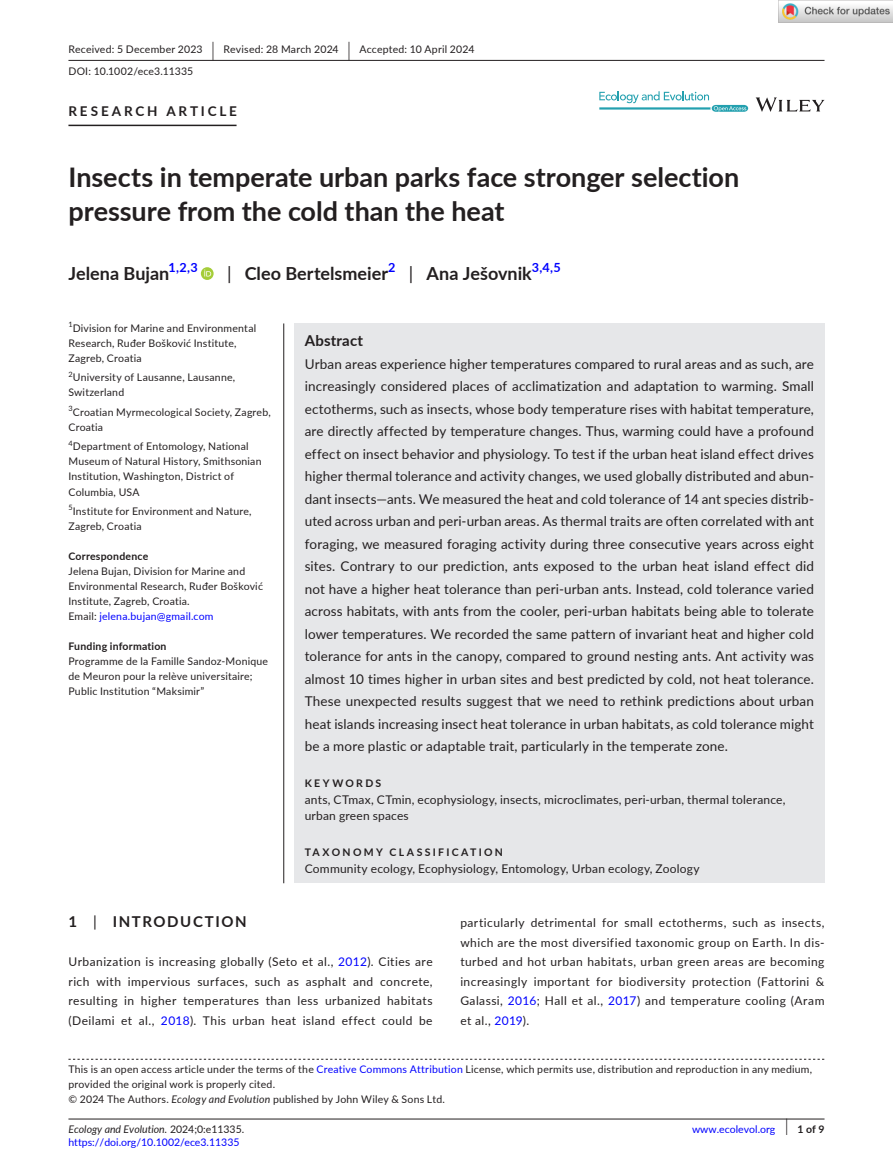
<style>
.page{position:relative;width:893px;height:1174px;background:#fff}
.page>*{position:absolute;margin:0;border:0;box-sizing:border-box;transform-origin:0 0}
.t1{font:700 27px/34.5px "Lato";color:#231f20}
.t2{font:700 18px "Lato";color:#231f20}
.t3{font:700 15px "Lato";letter-spacing:.1em;color:#231f20}
.t4{font:700 15px "Lato";letter-spacing:.015em;color:#231f20}
.t5{font:13.5px/22.5px "Lato";letter-spacing:.01em;color:#231f20;text-align:justify}
.t6{font:700 13.5px "Lato";letter-spacing:.21em;color:#231f20}
.t7{font:700 12.6px "Lato";color:#00f}
.t8{font:12px/19.5px "Lato";letter-spacing:.02em;color:#231f20;text-align:justify}
.t9{font:10.5px/15px "Lato";letter-spacing:.02em;color:#231f20}
.t10{font:10.5px "Lato";color:#00f}
.t11{font:700 10.5px "Lato";letter-spacing:.025em;color:#231f20}
.t12{font:italic 10.5px "Lato";color:#231f20}
.t13{font:700 10.5px "Lato";letter-spacing:.22em;color:#231f20}
.t14{font:7.35px "Lato";color:#231f20}
.s1{font-size:19.65px}
.s2{font-weight:400}
.s3{color:#00f}
.s4{font-style:italic}
.s5{font-style:normal}
.s6{font-weight:400;font-size:17.4px}
</style>
<div class="page">
<hr style="left:68px;top:1118px;width:756px;height:1px;background:#231f20">
<svg style="left:756px;top:97px;width:68px;height:15px"></svg>
<svg style="left:599px;top:91px;width:149px;height:21px"></svg>
<hr style="left:68px;top:60px;width:756px;height:1px;background:#231f20">
<hr style="left:68px;top:125px;width:169px;height:1px;background:#231f20">
<svg style="left:201px;top:267px;width:13px;height:13px"></svg>
<svg style="left:204px;top:269px;width:7px;height:7px"></svg>
<svg style="left:68px;top:1058px;width:756px;height:1px"></svg>
<div style="left:294px;top:323px;width:530px;height:560px;background:#e6e7e9"></div>
<hr style="left:283px;top:323px;width:1px;height:560px;background:#231f20">
<img style="left:779px;top:0;width:114px;height:23px">
<p class="t9" style="left:68px;top:38px;width:408px;line-height:21.8px">Received: 5 December 2023 <span class="s1">|</span> Revised: 28 March 2024 <span class="s1">|</span> Accepted: 10 April 2024<br>DOI: 10.1002/ece3.11335</p>
<p class="t6" style="left:68px;top:101px;width:170px">RESEARCH ARTICLE</p>
<h1 class="t1" style="left:68px;top:159px;width:672px">Insects in temperate urban parks face stronger selection pressure from the cold than the heat</h1>
<h2 class="t2" style="left:68px;top:260px;width:102px">Jelena Bujan</h2>
<p class="t7" style="left:169px;top:258px;width:31px">1,2,3</p>
<h2 class="t2" style="left:227px;top:260px;width:162px"><span class="s2">|</span> Cleo Bertelsmeier</h2>
<p class="t7" style="left:388px;top:258px;width:9px">2</p>
<h2 class="t2" style="left:409px;top:260px;width:124px"><span class="s2">|</span> Ana Ješovnik</h2>
<p class="t7" style="left:532px;top:258px;width:30px">3,4,5</p>
<p class="t14" style="left:68px;top:319px;width:6px">1</p>
<p class="t9" style="left:68px;top:320px;width:189px;text-indent:4px">Division for Marine and Environmental<br>Research, Ruđer Bošković Institute,<br>Zagreb, Croatia</p>
<p class="t14" style="left:68px;top:369px;width:6px">2</p>
<p class="t9" style="left:68px;top:370px;width:168px;text-indent:4px">University of Lausanne, Lausanne,<br>Switzerland</p>
<p class="t9" style="left:68px;top:404px;width:204px"><sup>3</sup>Croatian Myrmecological Society, Zagreb,<br>Croatia</p>
<p class="t9" style="left:68px;top:439px;width:195px"><sup>4</sup>Department of Entomology, National<br>Museum of Natural History, Smithsonian<br>Institution, Washington, District of<br>Columbia, USA</p>
<p class="t9" style="left:68px;top:503px;width:185px"><sup>5</sup>Institute for Environment and Nature,<br>Zagreb, Croatia</p>
<p class="t11" style="left:68px;top:548px;width:81px">Correspondence</p>
<p class="t9" style="left:68px;top:563px;width:196px">Jelena Bujan, Division for Marine and Environmental Research, Ruđer Bošković Institute, Zagreb, Croatia.<br>Email: <span class="s3">jelena.bujan@gmail.com</span></p>
<p class="t11" style="left:68px;top:638px;width:100px">Funding information</p>
<p class="t9" style="left:68px;top:653px;width:201px">Programme de la Famille Sandoz-Monique de Meuron pour la relève universitaire;<br>Public Institution “Maksimir”</p>
<p class="t4" style="left:305px;top:329px;width:60px">Abstract</p>
<p class="t5" style="left:305px;top:352px;width:511px">Urban areas experience higher temperatures compared to rural areas and as such, are increasingly considered places of acclimatization and adaptation to warming. Small ectotherms, such as insects, whose body temperature rises with habitat temperature, are directly affected by temperature changes. Thus, warming could have a profound effect on insect behavior and physiology. To test if the urban heat island effect drives higher thermal tolerance and activity changes, we used globally distributed and abun&shy;dant insects—ants. We measured the heat and cold tolerance of 14 ant species distrib&shy;uted across urban and peri-urban areas. As thermal traits are often correlated with ant foraging, we measured foraging activity during three consecutive years across eight sites. Contrary to our prediction, ants exposed to the urban heat island effect did not have a higher heat tolerance than peri-urban ants. Instead, cold tolerance varied across habitats, with ants from the cooler, peri-urban habitats being able to tolerate lower temperatures. We recorded the same pattern of invariant heat and higher cold tolerance for ants in the canopy, compared to ground nesting ants. Ant activity was almost 10 times higher in urban sites and best predicted by cold, not heat tolerance.<br>These unexpected results suggest that we need to rethink predictions about urban heat islands increasing insect heat tolerance in urban habitats, as cold tolerance might be a more plastic or adaptable trait, particularly in the temperate zone.</p>
<p class="t13" style="left:305px;top:775px;width:78px">KEYWORDS</p>
<p class="t8" style="left:305px;top:790px;width:482px;line-height:16.5px">ants, CTmax, CTmin, ecophysiology, insects, microclimates, peri-urban, thermal tolerance, urban green spaces</p>
<p class="t13" style="left:305px;top:844px;width:200px">TAXONOMY CLASSIFICATION</p>
<p class="t8" style="left:305px;top:858px;width:396px">Community ecology, Ecophysiology, Entomology, Urban ecology, Zoology</p>
<p class="t3" style="left:68px;top:911px;width:180px">1 <span class="s2">|</span> INTRODUCTION</p>
<p class="t8" style="left:68px;top:951px;width:366px">Urbanization is increasing globally (Seto et al., <span class="s3">2012</span>). Cities are rich with impervious surfaces, such as asphalt and concrete, resulting in higher temperatures than less urbanized habitats (Deilami et al., <span class="s3">2018</span>). This urban heat island effect could be</p>
<p class="t8" style="left:460px;top:912px;width:366px">particularly detrimental for small ectotherms, such as insects, which are the most diversified taxonomic group on Earth. In dis&shy;turbed and hot urban habitats, urban green areas are becoming increasingly important for biodiversity protection (Fattorini &amp; Galassi, <span class="s3">2016</span>; Hall et al., <span class="s3">2017</span>) and temperature cooling (Aram et al., <span class="s3">2019</span>).</p>
<p class="t9" style="left:68px;top:1061px;width:745px">This is an open access article under the terms of the <span class="s3">Creative Commons Attribution</span> License, which permits use, distribution and reproduction in any medium, provided the original work is properly cited.<br>© 2024 The Authors. <span class="s4">Ecology and Evolution</span> published by John Wiley &amp; Sons Ltd.</p>
<p class="t12" style="left:68px;top:1121px;width:177px">Ecology and Evolution. <span class="s5">2024;0:e11335.</span></p>
<p class="t11" style="left:786px;top:1121px;width:40px"><span class="s6">|</span> 1 of 9</p>
<p class="t10" style="left:68px;top:1135px;width:173px">https://doi.org/10.1002/ece3.11335</p>
<p class="t10" style="left:692px;top:1121px;width:85px">www.ecolevol.org</p>
</div>
